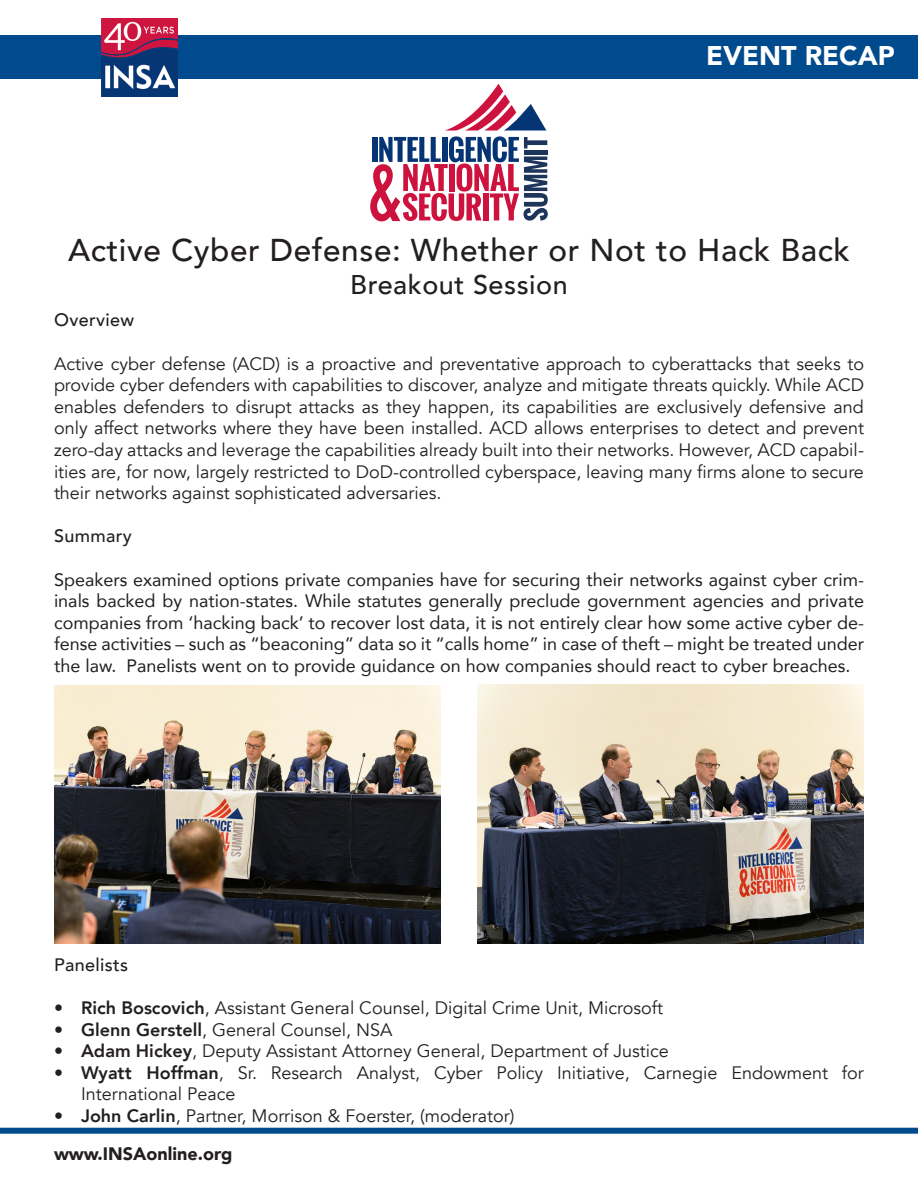
<style>
.page{position:relative;width:918px;height:1188px;background:#fff}
.page>*{position:absolute;margin:0;border:0;box-sizing:border-box;transform-origin:0 0}
.t1{font:500 31.5px "Avenir";letter-spacing:.02em;color:#231f20}
.t2{font:500 27px "Avenir";letter-spacing:.02em;color:#231f20}
.t3{font:900 27px "Avenir";color:#fff}
.t4{font:18px/21.6px "Avenir";color:#231f20;text-align:justify}
.t5{font:18px/21.6px "Avenir";color:#231f20;text-align:justify}
.t6{font:500 18px "Avenir";letter-spacing:.02em;color:#231f20}
.t7{font:900 18px "Avenir";color:#231f20}
.s1{font-weight:800}
</style>
<div class="page">
<div style="left:0;top:1128px;width:918px;height:6px;background:#004b8d"></div>
<div style="left:0;top:35px;width:918px;height:43px;background:#004b8d"></div>
<img style="left:101px;top:18px;width:77px;height:78px">
<svg style="left:370px;top:84px;width:178px;height:137px"></svg>
<img style="left:54px;top:686px;width:387px;height:257px">
<img style="left:477px;top:684px;width:387px;height:259px">
<h2 class="t3" style="left:706px;top:33px;width:190px">EVENT RECAP</h2>
<p class="t1" style="left:68px;top:223px;width:783px">Active Cyber Defense: Whether or Not to Hack Back</p>
<p class="t2" style="left:350px;top:261px;width:219px">Breakout Session</p>
<p class="t6" style="left:54px;top:305px;width:82px">Overview</p>
<p class="t4" style="left:54px;top:353px;width:812px">Active cyber defense (ACD) is a proactive and preventative approach to cyberattacks that seeks to provide cyber defenders with capabilities to discover, analyze and mitigate threats quickly. While ACD enables defenders to disrupt attacks as they happen, its capabilities are exclusively defensive and only affect networks where they have been installed. ACD allows enterprises to detect and prevent zero-day attacks and leverage the capabilities already built into their networks. However, ACD capabil&shy;ities are, for now, largely restricted to DoD-controlled cyberspace, leaving many firms alone to secure their networks against sophisticated adversaries.</p>
<p class="t6" style="left:54px;top:521px;width:79px">Summary</p>
<p class="t5" style="left:54px;top:568px;width:812px">Speakers examined options private companies have for securing their networks against cyber crim&shy;inals backed by nation-states. While statutes generally preclude government agencies and private companies from ‘hacking back’ to recover lost data, it is not entirely clear how some active cyber de&shy;fense activities – such as “beaconing” data so it “calls home” in case of theft – might be treated under the law. Panelists went on to provide guidance on how companies should react to cyber breaches.</p>
<p class="t6" style="left:54px;top:949px;width:76px">Panelists</p>
<p class="t4" style="left:54px;top:997px;width:611px"><span class="s1">• Rich Boscovich</span>, Assistant General Counsel, Digital Crime Unit, Microsoft</p>
<p class="t4" style="left:54px;top:1019px;width:340px"><span class="s1">• Glenn Gerstell</span>, General Counsel, NSA</p>
<p class="t4" style="left:54px;top:1041px;width:616px"><span class="s1">• Adam Hickey</span>, Deputy Assistant Attorney General, Department of Justice</p>
<p class="t4" style="left:81px;top:1062px;width:784px;text-indent:-27px"><span class="s1">• Wyatt Hoffman</span>, Sr. Research Analyst, Cyber Policy Initiative, Carnegie Endowment for<br>International Peace</p>
<p class="t4" style="left:54px;top:1105px;width:462px"><span class="s1">• John Carlin</span>, Partner, Morrison &amp; Foerster, (moderator)</p>
<p class="t7" style="left:54px;top:1138px;width:180px">www.INSAonline.org</p>
</div>
